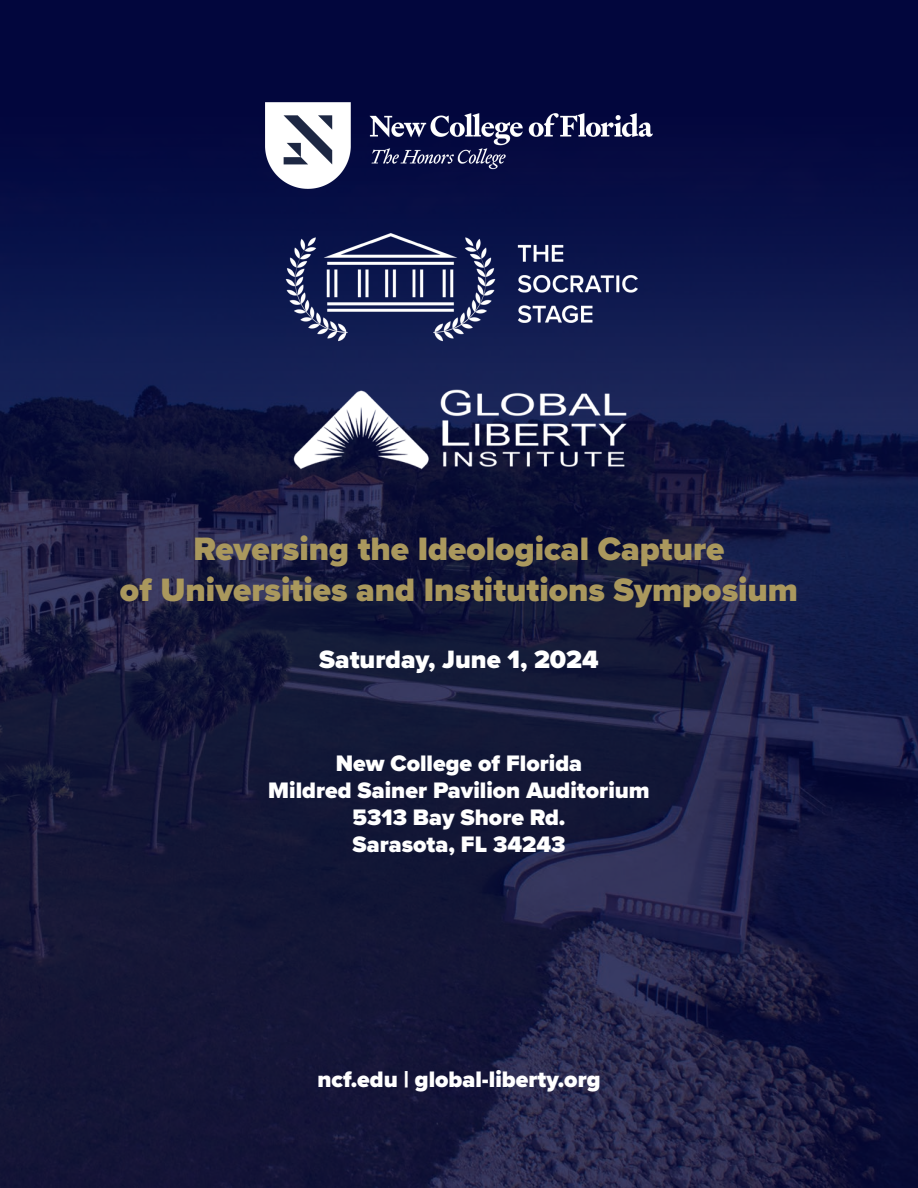
<style>
.page{position:relative;width:918px;height:1188px;background:#02063d}
.page>*{position:absolute;margin:0;border:0;box-sizing:border-box;transform-origin:0 0}
.t1{font:900 33.6px/40.3px "Proxima Nova";color:#aa985d;text-align:center}
.t2{font:900 26.1px "Proxima Nova";color:#fff}
.t3{font:900 23.25px/27px "Proxima Nova";color:#fff;text-align:center}
</style>
<div class="page">
<img style="left:0;top:108px;width:918px;height:1080px">
<img style="left:266px;top:102px;width:386px;height:86px">
<img style="left:277px;top:378px;width:364px;height:103px">
<img style="left:277px;top:194px;width:364px;height:184px">
<h1 class="t1" style="left:120px;top:529px;width:680px">Reversing the Ideological Capture<br>of Universities and Institutions Symposium</h1>
<p class="t2" style="left:319px;top:640px;width:281px">Saturday, June 1, 2024</p>
<p class="t3" style="left:268px;top:750px;width:383px">New College of Florida<br>Mildred Sainer Pavilion Auditorium<br>5313 Bay Shore Rd.<br>Sarasota, FL 34243</p>
<p class="t3" style="left:317px;top:1065px;width:285px">ncf.edu | global-liberty.org</p>
</div>
